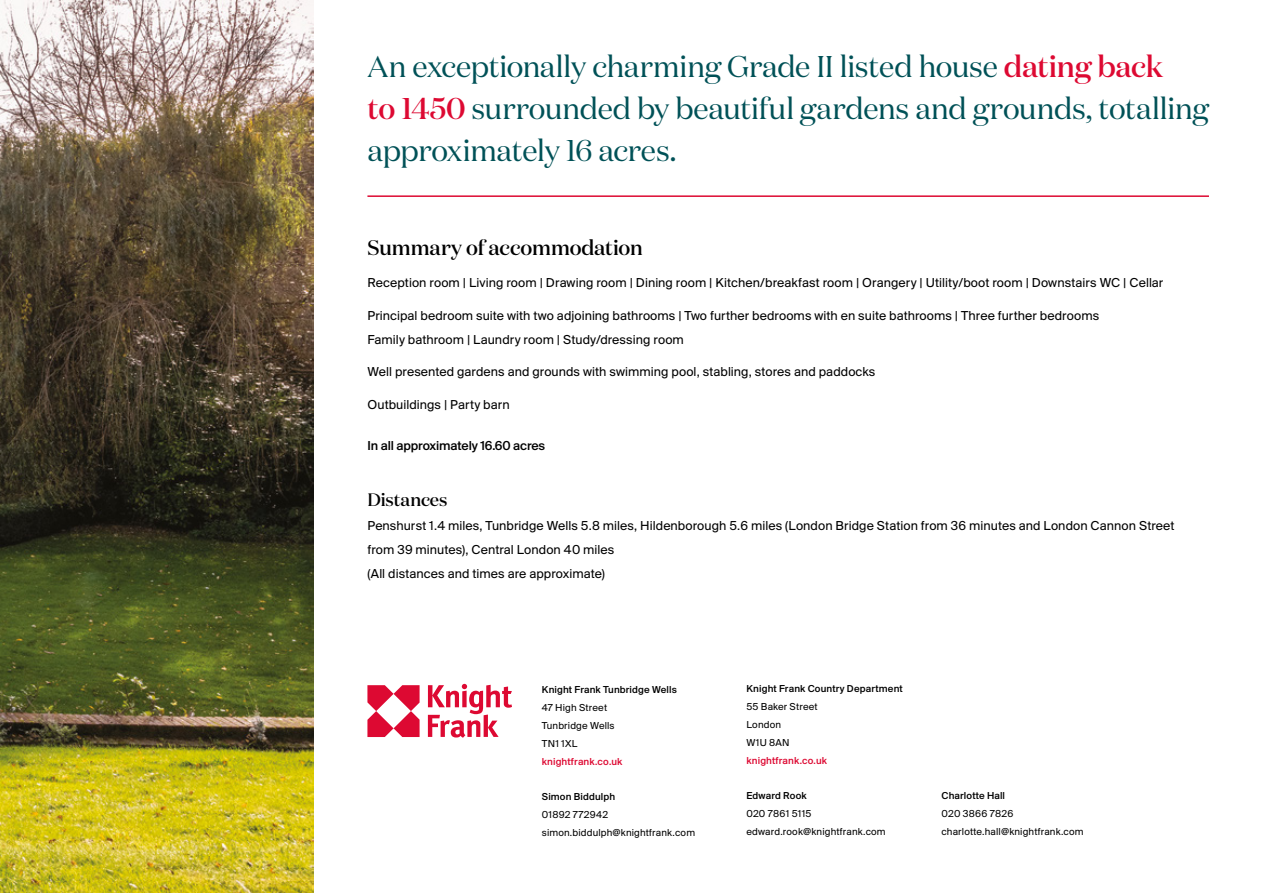
<style>
.page{position:relative;width:1263px;height:893px;background:#fff}
.page>*{position:absolute;margin:0;border:0;box-sizing:border-box;transform-origin:0 0}
.t1{font:30px/42px "Domaine Disp";letter-spacing:-.01em;color:#005157}
.t2{font:500 21px "Domaine Disp";letter-spacing:-.01em;color:#000}
.t3{font:500 18px "Domaine Disp";color:#000}
.t4{font:13.5px/24px "Suisse BP Intl";letter-spacing:.005em;color:#000}
.t5{font:500 13.5px "Suisse BP Intl";letter-spacing:-.01em;color:#000}
.t6{font:10.5px/18px "Suisse BP Intl";letter-spacing:.015em;color:#000}
.t7{font:500 10.5px "Suisse BP Intl";letter-spacing:.015em;color:#000}
.t8{font:500 10.5px "Suisse BP Intl";letter-spacing:.015em;color:#dd0932}
.s1{font-weight:500;color:#dd0932}
</style>
<div class="page">
<img style="left:0;top:0;width:313px;height:893px">
<svg style="left:367px;top:684px;width:145px;height:54px"></svg>
<hr style="left:367px;top:195px;width:842px;height:2px;background:#dd0932">
<h1 class="t1" style="left:367px;top:46px;width:843px">An exceptionally charming Grade II listed house <span class="s1">dating back<br>to 1450</span> surrounded by beautiful gardens and grounds, totalling approximately 16 acres.</h1>
<h2 class="t2" style="left:367px;top:234px;width:277px">Summary of accommodation</h2>
<p class="t4" style="left:367px;top:270px;width:797px">Reception room | Living room | Drawing room | Dining room | Kitchen/breakfast room | Orangery | Utility/boot room | Downstairs WC | Cellar</p>
<p class="t4" style="left:367px;top:303px;width:733px">Principal bedroom suite with two adjoining bathrooms | Two further bedrooms with en suite bathrooms | Three further bedrooms<br>Family bathroom | Laundry room | Study/dressing room</p>
<p class="t4" style="left:367px;top:359px;width:509px">Well presented gardens and grounds with swimming pool, stabling, stores and paddocks</p>
<p class="t4" style="left:367px;top:392px;width:144px">Outbuildings | Party barn</p>
<p class="t5" style="left:367px;top:438px;width:179px">In all approximately 16.60 acres</p>
<h3 class="t3" style="left:367px;top:488px;width:82px">Distances</h3>
<p class="t4" style="left:367px;top:513px;width:809px">Penshurst 1.4 miles, Tunbridge Wells 5.8 miles, Hildenborough 5.6 miles (London Bridge Station from 36 minutes and London Cannon Street from 39 minutes), Central London 40 miles<br>(All distances and times are approximate)</p>
<p class="t7" style="left:542px;top:683px;width:137px">Knight Frank Tunbridge Wells</p>
<p class="t6" style="left:542px;top:698px;width:74px">47 High Street<br>Tunbridge Wells<br>TN1 1XL</p>
<p class="t8" style="left:542px;top:755px;width:82px">knightfrank.co.uk</p>
<p class="t7" style="left:542px;top:790px;width:75px">Simon Biddulph</p>
<p class="t6" style="left:542px;top:805px;width:155px">01892 772942 simon.biddulph@knightfrank.com</p>
<p class="t7" style="left:746px;top:683px;width:158px">Knight Frank Country Department</p>
<p class="t6" style="left:746px;top:698px;width:73px">55 Baker Street<br>London<br>W1U 8AN</p>
<p class="t8" style="left:746px;top:755px;width:82px">knightfrank.co.uk</p>
<p class="t7" style="left:746px;top:790px;width:62px">Edward Rook</p>
<p class="t6" style="left:746px;top:805px;width:141px">020 7861 5115 edward.rook@knightfrank.com</p>
<p class="t7" style="left:941px;top:790px;width:65px">Charlotte Hall</p>
<p class="t6" style="left:941px;top:805px;width:144px">020 3866 7826 charlotte.hall@knightfrank.com</p>
</div>
